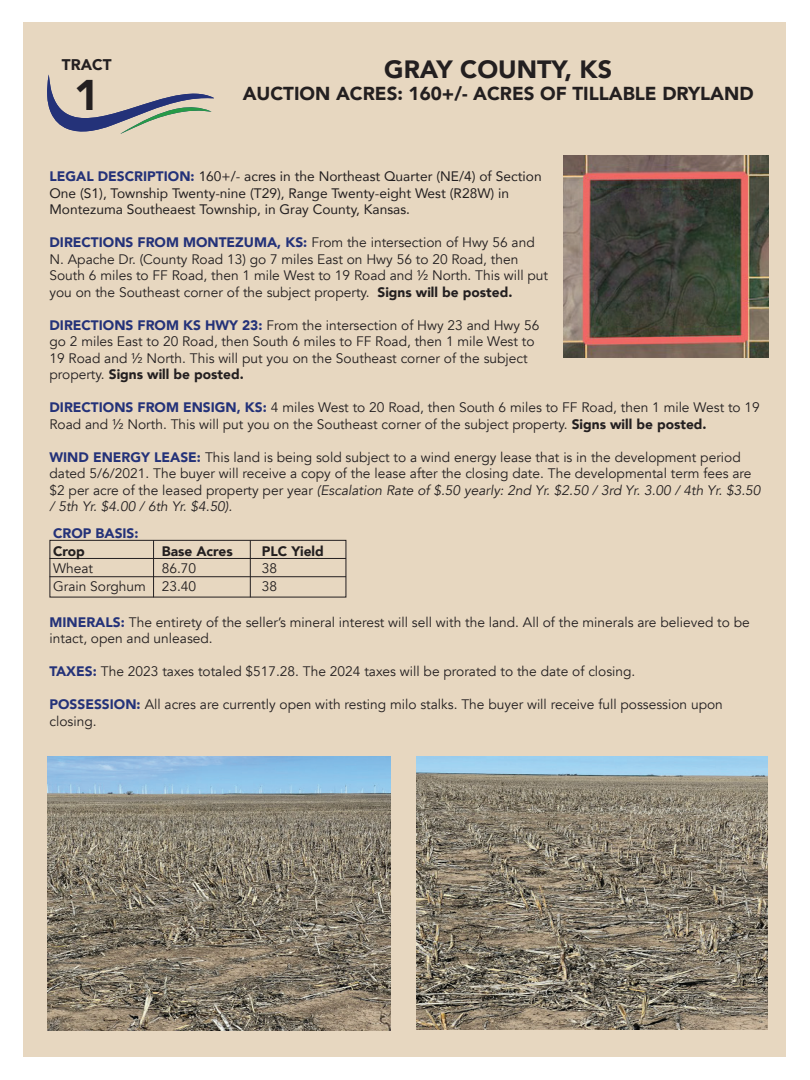
<style>
.page{position:relative;width:810px;height:1080px;background:#fff}
.page>*{position:absolute;margin:0;border:0;box-sizing:border-box;transform-origin:0 0}
.t1{font:900 42.75px "Avenir";color:#231f20}
.t2{font:900 25px "Avenir";color:#231f20}
.t3{font:900 18.75px "Avenir";color:#231f20}
.t4{font:900 15.38px "Avenir";color:#231f20}
.t5{font:13.75px/16.5px "Avenir";color:#231f20}
.t6{font:13.75px/16.5px "Avenir";color:#231f20}
.t7{font:900 13.75px "Avenir";color:#231f20}
.t8{font:900 13.75px "Avenir";color:#243279}
.s1{font-weight:900;color:#243279}
.s2{font-weight:900}
.s3{font-style:italic}
</style>
<div class="page">
<div style="left:24px;top:22px;width:762px;height:1036px;background:#e7d7c0"></div>
<svg style="left:47px;top:75px;width:167px;height:59px"></svg>
<hr style="left:153px;top:540px;width:1px;height:57px;background:#231f20">
<hr style="left:250px;top:540px;width:1px;height:57px;background:#231f20">
<div style="left:50px;top:540px;width:296px;height:57px;border:1px solid #231f20"></div>
<hr style="left:49px;top:558px;width:297px;height:1px;background:#231f20">
<hr style="left:49px;top:577px;width:297px;height:1px;background:#231f20">
<img style="left:416px;top:756px;width:351px;height:274px">
<img style="left:563px;top:156px;width:206px;height:201px">
<img style="left:47px;top:756px;width:344px;height:275px">
<p class="t4" style="left:62px;top:52px;width:51px">TRACT</p>
<h1 class="t1" style="left:74px;top:58px;width:27px">1</h1>
<h2 class="t2" style="left:384px;top:48px;width:229px">GRAY COUNTY, KS</h2>
<h3 class="t3" style="left:243px;top:78px;width:512px">AUCTION ACRES: 160+/- ACRES OF TILLABLE DRYLAND</h3>
<p class="t6" style="left:49px;top:168px;width:494px"><span class="s1">LEGAL DESCRIPTION:</span> 160+/- acres in the Northeast Quarter (NE/4) of Section<br>One (S1), Township Twenty-nine (T29), Range Twenty-eight West (R28W) in<br>Montezuma Southeaest Township, in Gray County, Kansas.</p>
<p class="t5" style="left:49px;top:234px;width:500px"><span class="s1">DIRECTIONS FROM MONTEZUMA, KS:</span> From the intersection of Hwy 56 and N. Apache Dr. (County Road 13) go 7 miles East on Hwy 56 to 20 Road, then South 6 miles to FF Road, then 1 mile West to 19 Road and ½ North. This will put you on the Southeast corner of the subject property. <span class="s2">Signs will be posted.</span></p>
<p class="t5" style="left:49px;top:317px;width:491px"><span class="s1">DIRECTIONS FROM KS HWY 23:</span> From the intersection of Hwy 23 and Hwy 56 go 2 miles East to 20 Road, then South 6 miles to FF Road, then 1 mile West to 19 Road and ½ North. This will put you on the Southeast corner of the subject property. <span class="s2">Signs will be posted.</span></p>
<p class="t5" style="left:49px;top:399px;width:712px"><span class="s1">DIRECTIONS FROM ENSIGN, KS:</span> 4 miles West to 20 Road, then South 6 miles to FF Road, then 1 mile West to 19<br>Road and ½ North. This will put you on the Southeast corner of the subject property. <span class="s2">Signs will be posted.</span></p>
<p class="t5" style="left:49px;top:449px;width:713px"><span class="s1">WIND ENERGY LEASE:</span> This land is being sold subject to a wind energy lease that is in the development period dated 5/6/2021. The buyer will receive a copy of the lease after the closing date. The developmental term fees are $2 per acre of the leased property per year <span class="s3">(Escalation Rate of $.50 yearly: 2nd Yr. $2.50 / 3rd Yr. 3.00 / 4th Yr. $3.50 / 5th Yr. $4.00 / 6th Yr. $4.50).</span></p>
<p class="t8" style="left:53px;top:521px;width:87px">CROP BASIS:</p>
<p class="t7" style="left:53px;top:539px;width:33px">Crop</p>
<p class="t7" style="left:162px;top:539px;width:73px">Base Acres</p>
<p class="t7" style="left:262px;top:539px;width:64px">PLC Yield</p>
<p class="t5" style="left:53px;top:561px;width:41px">Wheat</p>
<p class="t5" style="left:162px;top:561px;width:36px">86.70</p>
<p class="t5" style="left:262px;top:561px;width:17px">38</p>
<p class="t5" style="left:53px;top:578px;width:145px">Grain Sorghum 23.40</p>
<p class="t5" style="left:262px;top:578px;width:17px">38</p>
<p class="t5" style="left:49px;top:614px;width:702px"><span class="s1">MINERALS:</span> The entirety of the seller’s mineral interest will sell with the land. All of the minerals are believed to be intact, open and unleased.</p>
<p class="t5" style="left:49px;top:663px;width:587px"><span class="s1">TAXES:</span> The 2023 taxes totaled $517.28. The 2024 taxes will be prorated to the date of closing.</p>
<p class="t5" style="left:49px;top:696px;width:675px"><span class="s1">POSSESSION:</span> All acres are currently open with resting milo stalks. The buyer will receive full possession upon closing.</p>
</div>
